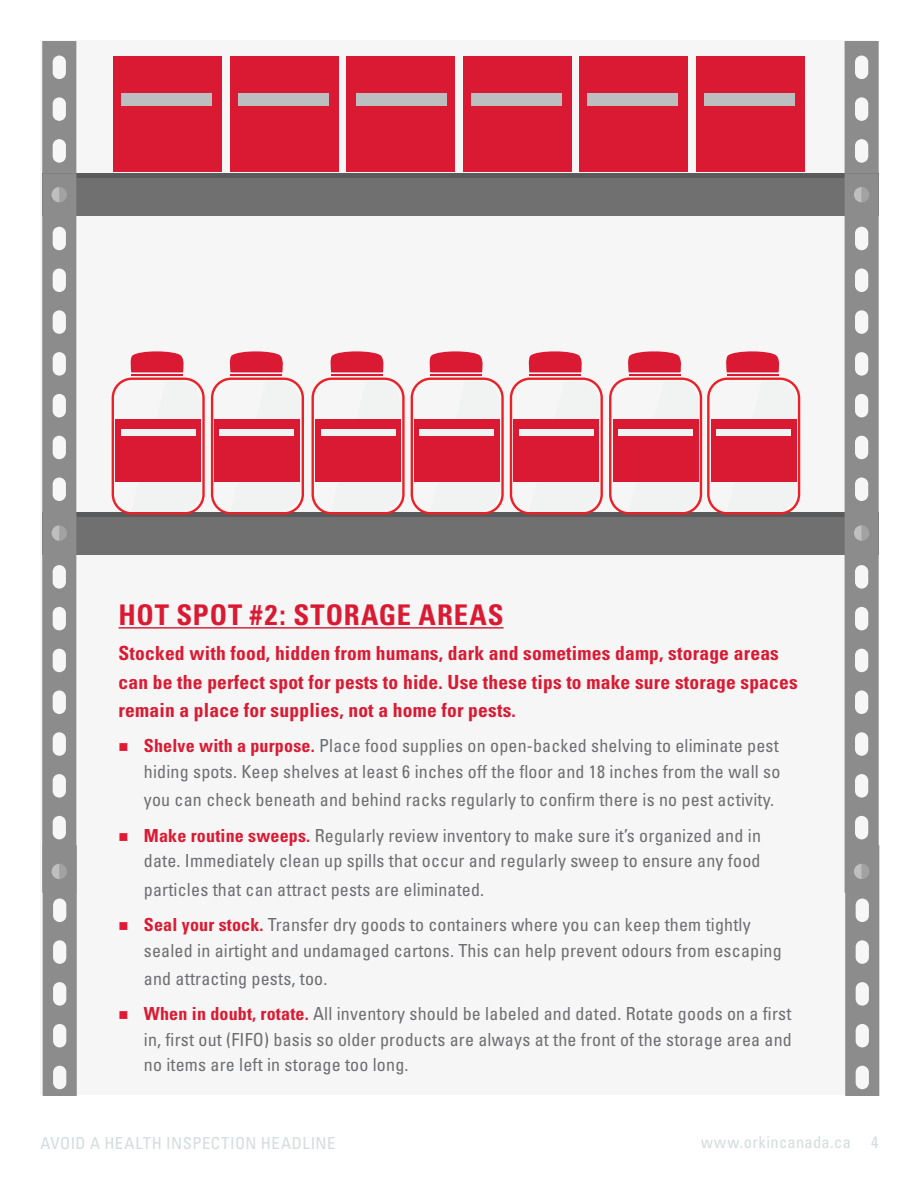
<style>
.page{position:relative;width:918px;height:1188px;background:#fff}
.page>*{position:absolute;margin:0;border:0;box-sizing:border-box;transform-origin:0 0}
.t1{font:700 condensed 28.5px "Univers";letter-spacing:.03em;color:#da1a32}
.t2{font:700 condensed 19.5px/28.5px "Univers";letter-spacing:.01em;color:#da1a32}
.t3{font:condensed 18px/25.5px "Univers";letter-spacing:.01em;color:#6d6e71;text-align:right}
.t4{font:condensed 16.5px "Univers";letter-spacing:.025em;color:#d3dcde}
.s1{color:#e31837}
.s2{font-weight:700;color:#da1a32}
</style>
<div class="page">
<div style="left:40px;top:40px;width:838px;height:1055px;background:#f6f6f6"></div>
<div style="left:42px;top:173px;width:837px;height:43px;background:#707071"></div>
<div style="left:42px;top:512px;width:837px;height:42px;background:#707071"></div>
<hr style="left:42px;top:512px;width:837px;height:4px;background:#585a5b">
<div style="left:42px;top:173px;width:837px;height:5px;background:#585a5b"></div>
<svg style="left:42px;top:41px;width:35px;height:1054px"></svg>
<svg style="left:845px;top:41px;width:34px;height:1054px"></svg>
<div style="left:113px;top:56px;width:109px;height:116px;background:#da1a32"></div>
<div style="left:121px;top:93px;width:91px;height:13px;background:#bcbec0"></div>
<div style="left:230px;top:56px;width:109px;height:116px;background:#da1a32"></div>
<div style="left:238px;top:93px;width:91px;height:13px;background:#bcbec0"></div>
<div style="left:346px;top:56px;width:109px;height:116px;background:#da1a32"></div>
<div style="left:356px;top:93px;width:91px;height:13px;background:#bcbec0"></div>
<div style="left:463px;top:56px;width:109px;height:116px;background:#da1a32"></div>
<div style="left:471px;top:93px;width:91px;height:13px;background:#bcbec0"></div>
<div style="left:579px;top:56px;width:109px;height:116px;background:#da1a32"></div>
<div style="left:587px;top:93px;width:91px;height:13px;background:#bcbec0"></div>
<div style="left:697px;top:56px;width:108px;height:116px;background:#da1a32"></div>
<div style="left:705px;top:93px;width:90px;height:13px;background:#bcbec0"></div>
<svg style="left:130px;top:351px;width:54px;height:21px"></svg>
<hr style="left:131px;top:375px;width:52px;height:1px;background:#da1a32">
<svg style="left:112px;top:378px;width:93px;height:137px"></svg>
<div style="left:115px;top:420px;width:86px;height:62px;background:#da1a32"></div>
<svg style="left:229px;top:351px;width:54px;height:21px"></svg>
<hr style="left:231px;top:375px;width:51px;height:1px;background:#da1a32">
<svg style="left:211px;top:378px;width:93px;height:137px"></svg>
<div style="left:215px;top:420px;width:85px;height:62px;background:#da1a32"></div>
<svg style="left:330px;top:351px;width:54px;height:21px"></svg>
<hr style="left:331px;top:375px;width:52px;height:1px;background:#da1a32">
<svg style="left:312px;top:378px;width:93px;height:137px"></svg>
<div style="left:315px;top:420px;width:86px;height:62px;background:#da1a32"></div>
<svg style="left:429px;top:351px;width:54px;height:21px"></svg>
<hr style="left:430px;top:375px;width:52px;height:1px;background:#da1a32">
<svg style="left:411px;top:378px;width:93px;height:137px"></svg>
<div style="left:414px;top:420px;width:86px;height:62px;background:#da1a32"></div>
<svg style="left:528px;top:351px;width:54px;height:21px"></svg>
<hr style="left:529px;top:375px;width:52px;height:1px;background:#da1a32">
<svg style="left:510px;top:378px;width:93px;height:137px"></svg>
<div style="left:513px;top:420px;width:86px;height:62px;background:#da1a32"></div>
<svg style="left:628px;top:351px;width:53px;height:21px"></svg>
<hr style="left:629px;top:375px;width:51px;height:1px;background:#da1a32">
<svg style="left:726px;top:351px;width:54px;height:21px"></svg>
<hr style="left:727px;top:375px;width:52px;height:1px;background:#da1a32">
<svg style="left:609px;top:378px;width:191px;height:137px"></svg>
<div style="left:711px;top:420px;width:85px;height:62px;background:#da1a32"></div>
<div style="left:121px;top:429px;width:75px;height:7px;background:#f1f3f3"></div>
<div style="left:219px;top:429px;width:75px;height:7px;background:#f1f3f3"></div>
<div style="left:321px;top:429px;width:74px;height:7px;background:#f1f3f3"></div>
<div style="left:419px;top:429px;width:75px;height:7px;background:#f1f3f3"></div>
<div style="left:519px;top:429px;width:75px;height:7px;background:#f1f3f3"></div>
<div style="left:618px;top:429px;width:75px;height:7px;background:#f1f3f3"></div>
<div style="left:716px;top:429px;width:75px;height:7px;background:#f1f3f3"></div>
<hr style="left:119px;top:627px;width:385px;height:2px;background:#da1a32">
<h1 class="t1" style="left:119px;top:597px;width:387px">HOT SPOT #2: STORAGE AREAS</h1>
<p class="t2" style="left:119px;top:639px;width:681px">Stocked with food, hidden from humans, dark and sometimes damp, storage areas can be the perfect spot for pests to hide. Use these tips to make sure storage spaces remain a place for supplies, not a home for pests.</p>
<p class="t3" style="left:119px;top:733px;width:663px"><span class="s1">■</span> <span class="s2">Shelve with a purpose.</span> Place food supplies on open-backed shelving to eliminate pest hiding spots. Keep shelves at least 6 inches off the floor and 18 inches from the wall so</p>
<p class="t3" style="left:144px;top:787px;width:632px">you can check beneath and behind racks regularly to confirm there is no pest activity.</p>
<p class="t3" style="left:119px;top:822px;width:644px"><span class="s1">■</span> <span class="s2">Make routine sweeps.</span> Regularly review inventory to make sure it’s organized and in date. Immediately clean up spills that occur and regularly sweep to ensure any food</p>
<p class="t3" style="left:144px;top:876px;width:342px">particles that can attract pests are eliminated.</p>
<p class="t3" style="left:144px;top:912px;width:639px;text-align:left;text-indent:-25px"><span class="s1">■</span> <span class="s2">Seal your stock.</span> Transfer dry goods to containers where you can keep them tightly sealed in airtight and undamaged cartons. This can help prevent odours from escaping</p>
<p class="t3" style="left:144px;top:966px;width:185px">and attracting pests, too.</p>
<p class="t3" style="left:144px;top:1001px;width:650px;text-align:justify;text-indent:-25px"><span class="s1">■</span> <span class="s2">When in doubt, rotate.</span> All inventory should be labeled and dated. Rotate goods on a first in, first out (FIFO) basis so older products are always at the front of the storage area and no items are left in storage too long.</p>
<p class="t4" style="left:40px;top:1132px;width:296px">AVOID A HEALTH INSPECTION HEADLINE</p>
<p class="t4" style="left:701px;top:1132px;width:179px">www.orkincanada.ca 4</p>
</div>
